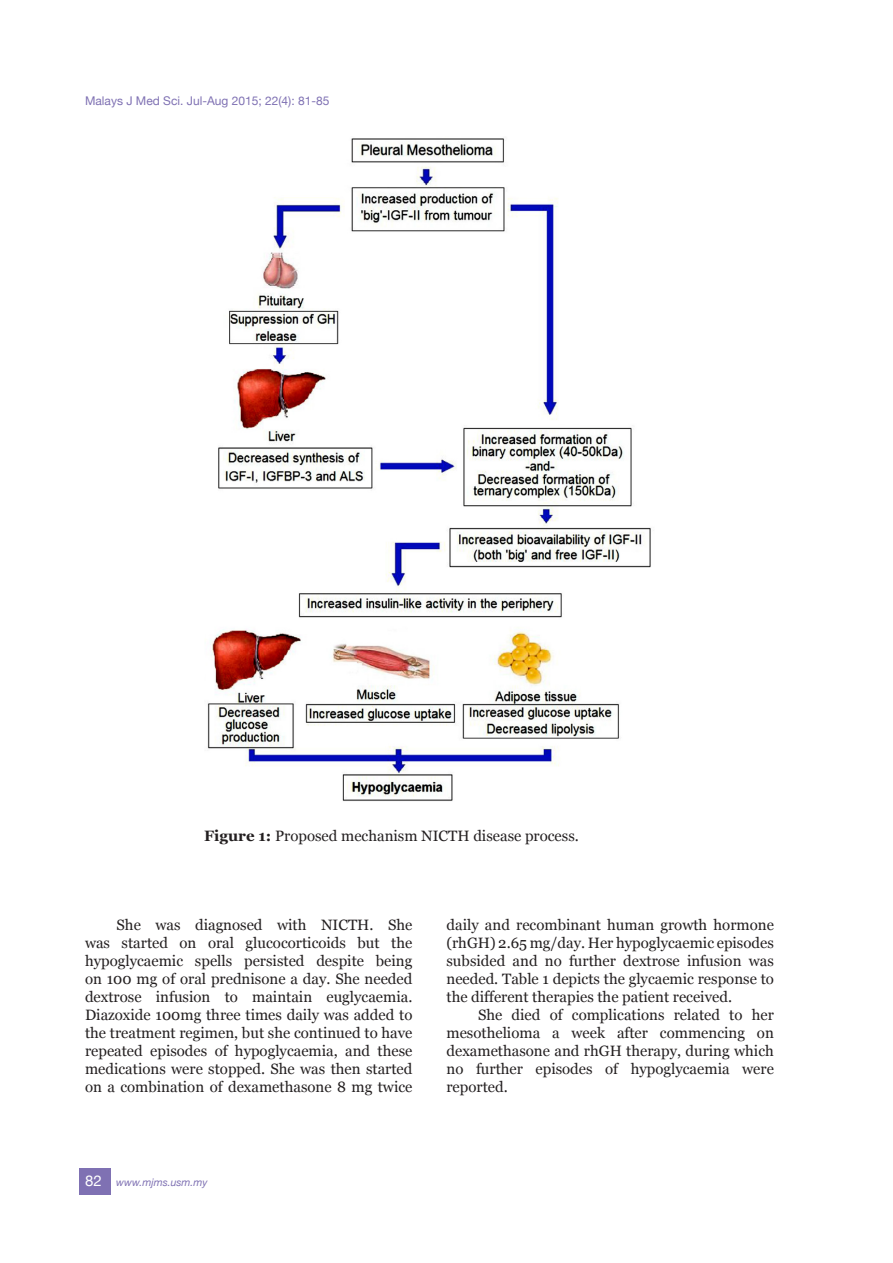
<style>
.page{position:relative;width:893px;height:1263px;background:#fff}
.page>*{position:absolute;margin:0;border:0;box-sizing:border-box;transform-origin:0 0}
.bodyText{font:15px/18px "Georgia";color:#231f20;text-align:justify}
.t1{font:12px "Helvetica Neue";color:#7f71b3}
.t2{font:italic 10.5px "Helvetica Neue";color:#7f71b3}
.s1{font-weight:700}
.s2{font-style:normal;font-size:15px;color:#fff}
</style>
<div class="page">
<div style="left:79px;top:1168px;width:32px;height:27px;background:#7f71b3"></div>
<img style="left:207px;top:138px;width:444px;height:663px">
<p class="t1" style="left:85px;top:92px;width:246px">Malays J Med Sci. Jul-Aug 2015; 22(4): 81-85</p>
<p class="bodyText" style="left:204px;top:826px;width:376px"><span class="s1">Figure 1:</span> Proposed mechanism NICTH disease process.</p>
<p class="bodyText" style="left:85px;top:915px;width:329px;text-indent:32px">She was diagnosed with NICTH. She was started on oral glucocorticoids but the hypoglycaemic spells persisted despite being on 100 mg of oral prednisone a day. She needed dextrose infusion to maintain euglycaemia.<br>Diazoxide 100mg three times daily was added to the treatment regimen, but she continued to have repeated episodes of hypoglycaemia, and these medications were stopped. She was then started on a combination of dexamethasone 8 mg twice</p>
<p class="bodyText" style="left:446px;top:915px;width:329px">daily and recombinant human growth hormone (rhGH) 2.65 mg/day. Her hypoglycaemic episodes subsided and no further dextrose infusion was needed. Table 1 depicts the glycaemic response to the different therapies the patient received.</p>
<p class="bodyText" style="left:446px;top:1005px;width:329px;text-indent:32px">She died of complications related to her mesothelioma a week after commencing on dexamethasone and rhGH therapy, during which no further episodes of hypoglycaemia were reported.</p>
<p class="t2" style="left:85px;top:1175px;width:124px"><span class="s2">82</span> www.mjms.usm.my</p>
</div>
